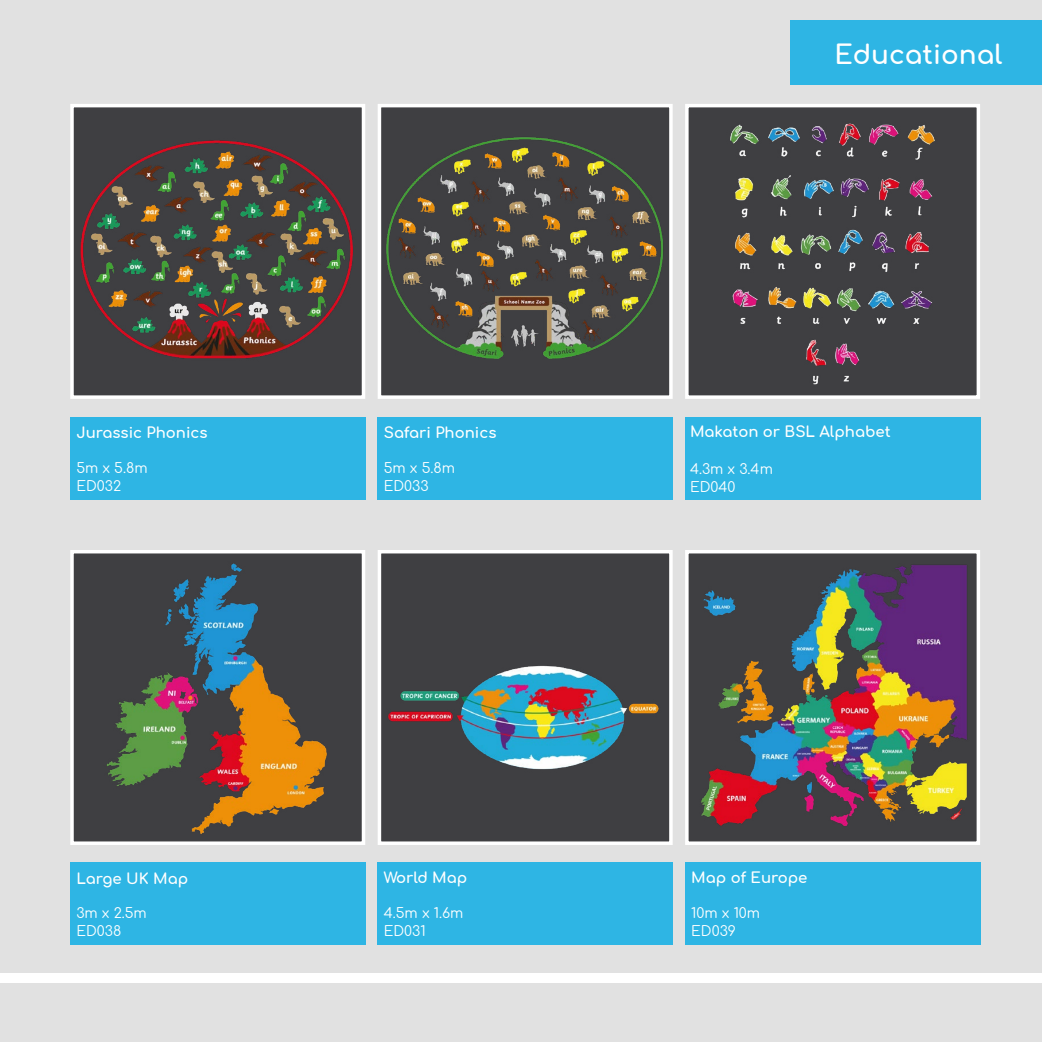
<style>
.page{position:relative;width:1042px;height:1042px;background:#e1e1e1}
.page>*{position:absolute;margin:0;border:0;box-sizing:border-box;transform-origin:0 0}
.t1{font:700 26.25px "Comfortaa";color:#fff}
.t2{font:700 14.88px "Comfortaa";color:#fff}
.t3{font:14px/17.8px "Comfortaa";color:#fff}
</style>
<div class="page">
<div style="left:0;top:973px;width:1042px;height:10px;background:#fff"></div>
<div style="left:790px;top:21px;width:252px;height:64px;background:#2eb5e4"></div>
<img style="left:75px;top:114px;width:285px;height:280px">
<div style="left:70px;top:104px;width:295px;height:295px;border:4px solid #fff"></div>
<img style="left:383px;top:109px;width:285px;height:285px">
<div style="left:378px;top:104px;width:295px;height:295px;border:4px solid #fff"></div>
<img style="left:690px;top:109px;width:285px;height:285px">
<div style="left:685px;top:104px;width:295px;height:295px;border:4px solid #fff"></div>
<div style="left:70px;top:417px;width:295px;height:82px;background:#2eb5e4"></div>
<img style="left:77px;top:556px;width:283px;height:284px">
<div style="left:70px;top:550px;width:295px;height:295px;border:4px solid #fff"></div>
<img style="left:383px;top:555px;width:285px;height:285px">
<div style="left:378px;top:550px;width:295px;height:295px;border:4px solid #fff"></div>
<img style="left:690px;top:555px;width:285px;height:285px">
<div style="left:685px;top:550px;width:295px;height:295px;border:4px solid #fff"></div>
<div style="left:378px;top:417px;width:295px;height:82px;background:#2eb5e4"></div>
<div style="left:685px;top:417px;width:295px;height:82px;background:#2eb5e4"></div>
<div style="left:70px;top:862px;width:295px;height:82px;background:#2eb5e4"></div>
<div style="left:378px;top:862px;width:295px;height:82px;background:#2eb5e4"></div>
<div style="left:685px;top:862px;width:295px;height:82px;background:#2eb5e4"></div>
<p class="t2" style="left:76px;top:425px;width:133px">Jurassic Phonics</p>
<p class="t3" style="left:76px;top:459px;width:73px">5m x 5.8m<br>ED032</p>
<p class="t2" style="left:76px;top:871px;width:113px">Large UK Map</p>
<p class="t3" style="left:76px;top:904px;width:72px">3m x 2.5m<br>ED038</p>
<p class="t2" style="left:384px;top:425px;width:114px">Safari Phonics</p>
<p class="t3" style="left:384px;top:459px;width:73px">5m x 5.8m<br>ED033</p>
<p class="t2" style="left:384px;top:869px;width:85px">World Map</p>
<p class="t3" style="left:384px;top:904px;width:81px">4.5m x 1.6m<br>ED031</p>
<h1 class="t1" style="left:834px;top:41px;width:169px">Educational</h1>
<p class="t2" style="left:690px;top:423px;width:202px">Makaton or BSL Alphabet</p>
<p class="t3" style="left:690px;top:461px;width:84px">4.3m x 3.4m<br>ED040</p>
<p class="t2" style="left:691px;top:869px;width:118px">Map of Europe</p>
<p class="t3" style="left:691px;top:904px;width:70px">10m x 10m<br>ED039</p>
</div>
